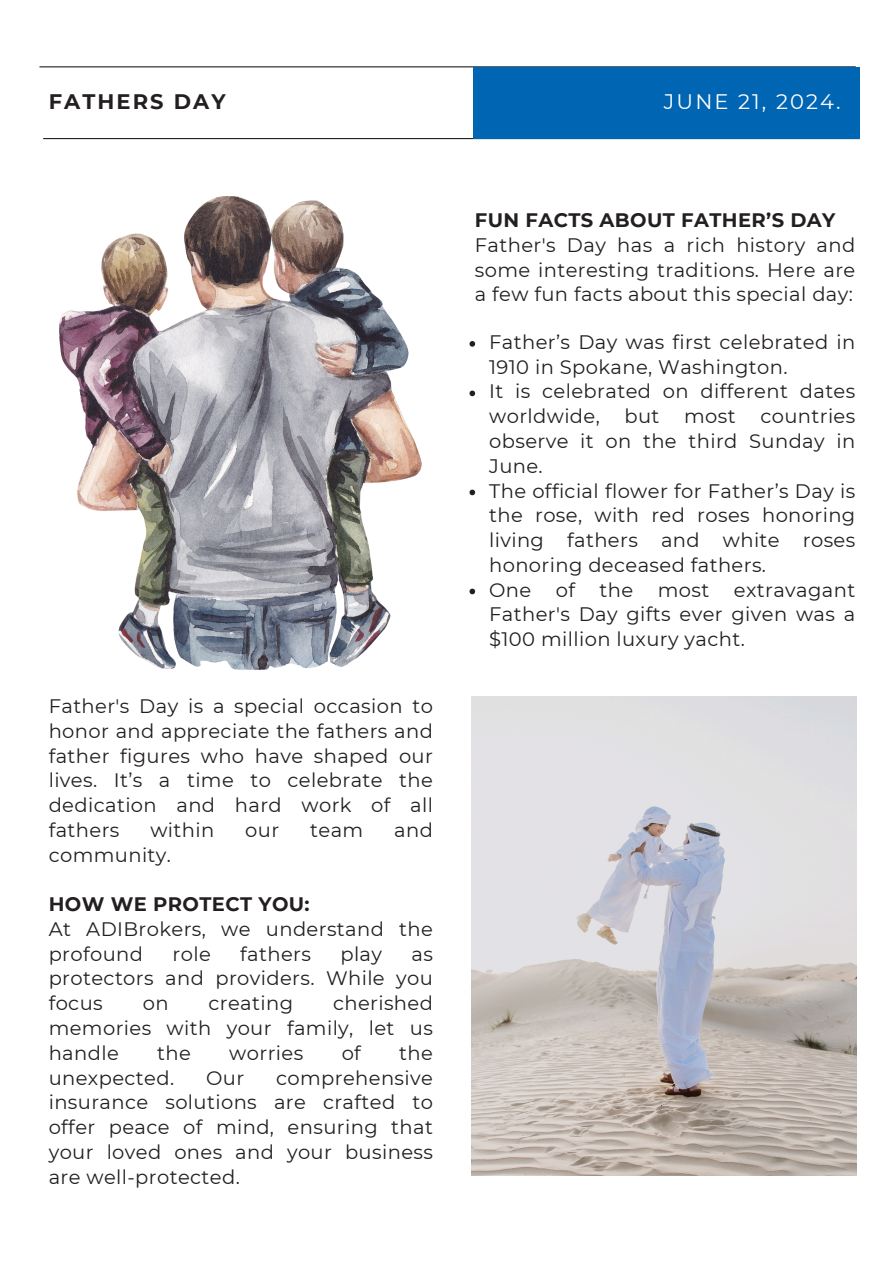
<style>
.page{position:relative;width:894px;height:1264px;background:#fff}
.page>*{position:absolute;margin:0;border:0;box-sizing:border-box;transform-origin:0 0}
.t1{font:21px "Montserrat";letter-spacing:.1em;color:#fff}
.t2{font:700 21px "Montserrat";letter-spacing:.1em;color:#231f20}
.t3{font:19.5px/24.8px "Montserrat";letter-spacing:.02em;color:#231f20;text-align:justify}
.t4{font:700 19.5px "Montserrat";letter-spacing:.02em;color:#231f20}
</style>
<div class="page">
<hr style="left:43px;top:138px;width:816px;height:1px;background:#231f20">
<hr style="left:39px;top:66px;width:816px;height:1px;background:#231f20">
<div style="left:472px;top:67px;width:387px;height:71px;background:#0065b3"></div>
<img style="left:471px;top:696px;width:384px;height:479px">
<img style="left:59px;top:197px;width:362px;height:472px">
<svg style="left:469px;top:341px;width:6px;height:6px"></svg>
<svg style="left:469px;top:390px;width:6px;height:6px"></svg>
<svg style="left:469px;top:489px;width:6px;height:6px"></svg>
<svg style="left:469px;top:588px;width:6px;height:6px"></svg>
<p class="t2" style="left:49px;top:89px;width:178px">FATHERS DAY</p>
<p class="t1" style="left:663px;top:89px;width:178px">JUNE 21, 2024.</p>
<h2 class="t3" style="left:49px;top:693px;width:385px">Father's Day is a special occasion to honor and appreciate the fathers and father figures who have shaped our lives. It’s a time to celebrate the dedication and hard work of all fathers</h2>
<h2 class="t3" style="left:150px;top:817px;width:65px">within</h2>
<h2 class="t3" style="left:245px;top:817px;width:35px">our</h2>
<h2 class="t3" style="left:310px;top:817px;width:55px">team</h2>
<h2 class="t3" style="left:394px;top:817px;width:40px">and</h2>
<h2 class="t3" style="left:49px;top:842px;width:124px">community.</h2>
<p class="t4" style="left:49px;top:892px;width:262px">HOW WE PROTECT YOU:</p>
<p class="t3" style="left:49px;top:916px;width:385px">At ADIBrokers, we understand the profound</p>
<p class="t3" style="left:172px;top:941px;width:40px">role</p>
<p class="t3" style="left:240px;top:941px;width:72px">fathers</p>
<p class="t3" style="left:340px;top:941px;width:43px">play</p>
<p class="t3" style="left:49px;top:941px;width:385px;text-indent:363px">as protectors and providers. While you focus</p>
<p class="t3" style="left:49px;top:990px;width:385px;text-indent:284px">cherished memories with your family, let us handle</p>
<p class="t3" style="left:143px;top:990px;width:27px">on</p>
<p class="t3" style="left:208px;top:990px;width:86px">creating</p>
<p class="t3" style="left:157px;top:1040px;width:35px">the</p>
<p class="t3" style="left:229px;top:1040px;width:75px">worries</p>
<p class="t3" style="left:341px;top:1040px;width:21px">of</p>
<p class="t3" style="left:399px;top:1040px;width:35px">the</p>
<p class="t3" style="left:49px;top:1065px;width:127px">unexpected.</p>
<p class="t3" style="left:206px;top:1065px;width:40px">Our</p>
<p class="t3" style="left:49px;top:1065px;width:385px;text-indent:227px">comprehensive insurance solutions are crafted to offer peace of mind, ensuring that your loved ones and your business are well-protected.</p>
<p class="t4" style="left:474px;top:208px;width:362px">FUN FACTS ABOUT FATHER’S DAY</p>
<p class="t3" style="left:474px;top:232px;width:382px">Father's Day has a rich history and some interesting traditions. Here are a few fun facts about this special day:</p>
<p class="t3" style="left:489px;top:329px;width:367px">Father’s Day was first celebrated in<br>1910 in Spokane, Washington.</p>
<p class="t3" style="left:489px;top:379px;width:367px">It is celebrated on different dates worldwide,</p>
<p class="t3" style="left:489px;top:404px;width:367px;text-indent:271px">countries observe it on the third Sunday in June.</p>
<p class="t3" style="left:489px;top:478px;width:367px">The official flower for Father’s Day is the rose, with red roses honoring living fathers and white roses honoring deceased fathers.</p>
<p class="t3" style="left:489px;top:577px;width:44px">One</p>
<p class="t3" style="left:555px;top:577px;width:21px">of</p>
<p class="t3" style="left:599px;top:577px;width:35px">the</p>
<p class="t3" style="left:657px;top:577px;width:53px">most</p>
<p class="t3" style="left:624px;top:404px;width:37px">but</p>
<p class="t3" style="left:684px;top:404px;width:53px">most</p>
<p class="t3" style="left:489px;top:577px;width:367px;text-indent:245px">extravagant Father's Day gifts ever given was a $100 million luxury yacht.</p>
</div>
